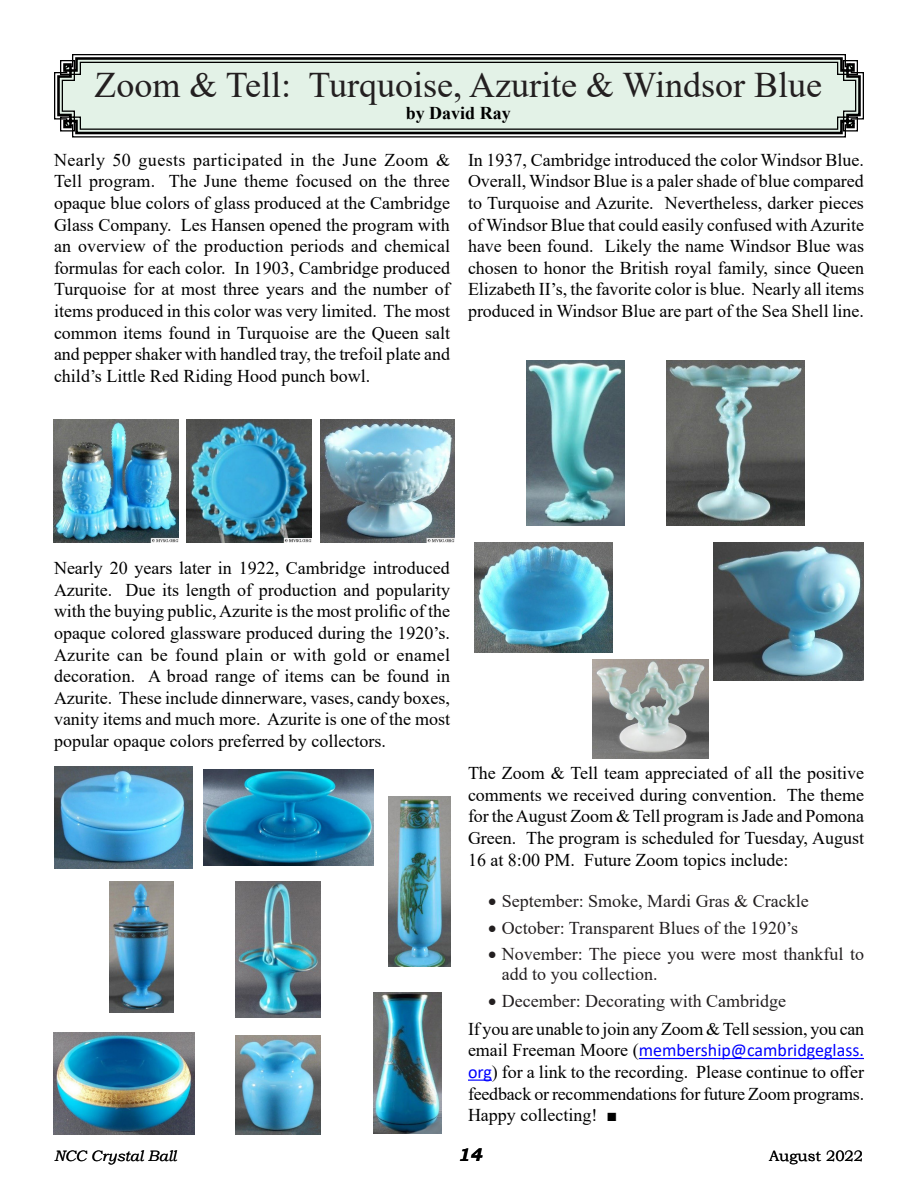
<style>
.page{position:relative;width:918px;height:1188px;background:#fff}
.page>*{position:absolute;margin:0;border:0;box-sizing:border-box;transform-origin:0 0}
.My_Toc_Item{font:36px "Times New Roman";color:#231f20}
.t1{font:18px/21.6px "Times New Roman";color:#000;text-align:justify}
.t2{font:18px/19.8px "Times New Roman";color:#231f20}
.t3{font:700 18px "Times New Roman";color:#000}
.Body_Text{font:italic 700 18px "Bookman Old Style";color:#000}
.Body_Text-2{font:italic 15px "Bookman Old Style";color:#000}
.Body_Text-3{font:15px "Bookman Old Style";color:#000}
.s1{font-family:"Calibri";color:#00f}
</style>
<div class="page">
<svg style="left:54px;top:54px;width:810px;height:84px;background:#666"></svg>
<svg style="left:56px;top:56px;width:806px;height:80px"></svg>
<svg style="left:59px;top:59px;width:800px;height:73px;background:#d3e1d7"></svg>
<hr style="left:639px;top:1058px;width:225px;height:1px;background:#00f">
<svg style="left:468px;top:1080px;width:24px;height:1px"></svg>
<img style="left:186px;top:420px;width:126px;height:122px">
<img style="left:53px;top:420px;width:126px;height:122px">
<img style="left:321px;top:420px;width:133px;height:122px">
<img style="left:54px;top:767px;width:138px;height:102px">
<img style="left:203px;top:770px;width:171px;height:96px">
<img style="left:235px;top:1036px;width:85px;height:98px">
<img style="left:109px;top:881px;width:64px;height:132px">
<img style="left:53px;top:1033px;width:142px;height:102px">
<img style="left:235px;top:881px;width:85px;height:136px">
<img style="left:388px;top:796px;width:62px;height:171px">
<img style="left:374px;top:993px;width:68px;height:141px">
<img style="left:526px;top:361px;width:98px;height:165px">
<img style="left:666px;top:361px;width:139px;height:165px">
<img style="left:474px;top:542px;width:138px;height:111px">
<img style="left:593px;top:659px;width:115px;height:99px">
<img style="left:714px;top:542px;width:150px;height:139px">
<p class="My_Toc_Item" style="left:94px;top:60px;width:729px">Zoom &amp; Tell: Turquoise, Azurite &amp; Windsor Blue</p>
<p class="t3" style="left:406px;top:100px;width:107px">by David Ray</p>
<p class="t1" style="left:54px;top:148px;width:398px">Nearly 50 guests participated in the June Zoom &amp; Tell program. The June theme focused on the three opaque blue colors of glass produced at the Cambridge Glass Company. Les Hansen opened the program with an overview of the production periods and chemical formulas for each color. In 1903, Cambridge produced Turquoise for at most three years and the number of items produced in this color was very limited. The most common items found in Turquoise are the Queen salt and pepper shaker with handled tray, the trefoil plate and child’s Little Red Riding Hood punch bowl.</p>
<p class="t1" style="left:468px;top:148px;width:398px">In 1937, Cambridge introduced the color Windsor Blue.<br>Overall, Windsor Blue is a paler shade of blue compared to Turquoise and Azurite. Nevertheless, darker pieces of Windsor Blue that could easily confused with Azurite have been found. Likely the name Windsor Blue was chosen to honor the British royal family, since Queen Elizabeth II’s, the favorite color is blue. Nearly all items produced in Windsor Blue are part of the Sea Shell line.</p>
<p class="t1" style="left:54px;top:557px;width:398px">Nearly 20 years later in 1922, Cambridge introduced Azurite. Due its length of production and popularity with the buying public, Azurite is the most prolific of the opaque colored glassware produced during the 1920’s.<br>Azurite can be found plain or with gold or enamel decoration. A broad range of items can be found in Azurite. These include dinnerware, vases, candy boxes, vanity items and much more. Azurite is one of the most popular opaque colors preferred by collectors.</p>
<p class="t1" style="left:468px;top:762px;width:398px">The Zoom &amp; Tell team appreciated of all the positive comments we received during convention. The theme for the August Zoom &amp; Tell program is Jade and Pomona Green. The program is scheduled for Tuesday, August 16 at 8:00 PM. Future Zoom topics include:</p>
<p class="t2" style="left:488px;top:891px;width:322px">• September: Smoke, Mardi Gras &amp; Crackle</p>
<p class="t2" style="left:488px;top:917px;width:311px">• October: Transparent Blues of the 1920’s</p>
<p class="t2" style="left:502px;top:944px;width:364px;text-indent:-14px">• November: The piece you were most thankful to add to you collection.</p>
<p class="t2" style="left:488px;top:990px;width:299px">• December: Decorating with Cambridge</p>
<p class="t1" style="left:468px;top:1017px;width:398px">If you are unable to join any Zoom &amp; Tell session, you can email Freeman Moore (<span class="s1">membership@cambridgeglass. org</span>) for a link to the recording. Please continue to offer feedback or recommendations for future Zoom programs.<br>Happy collecting! ■</p>
<p class="Body_Text-2" style="left:54px;top:1146px;width:124px">NCC Crystal Ball</p>
<p class="Body_Text" style="left:458px;top:1142px;width:26px">14</p>
<p class="Body_Text-3" style="left:769px;top:1146px;width:96px">August 2022</p>
</div>
